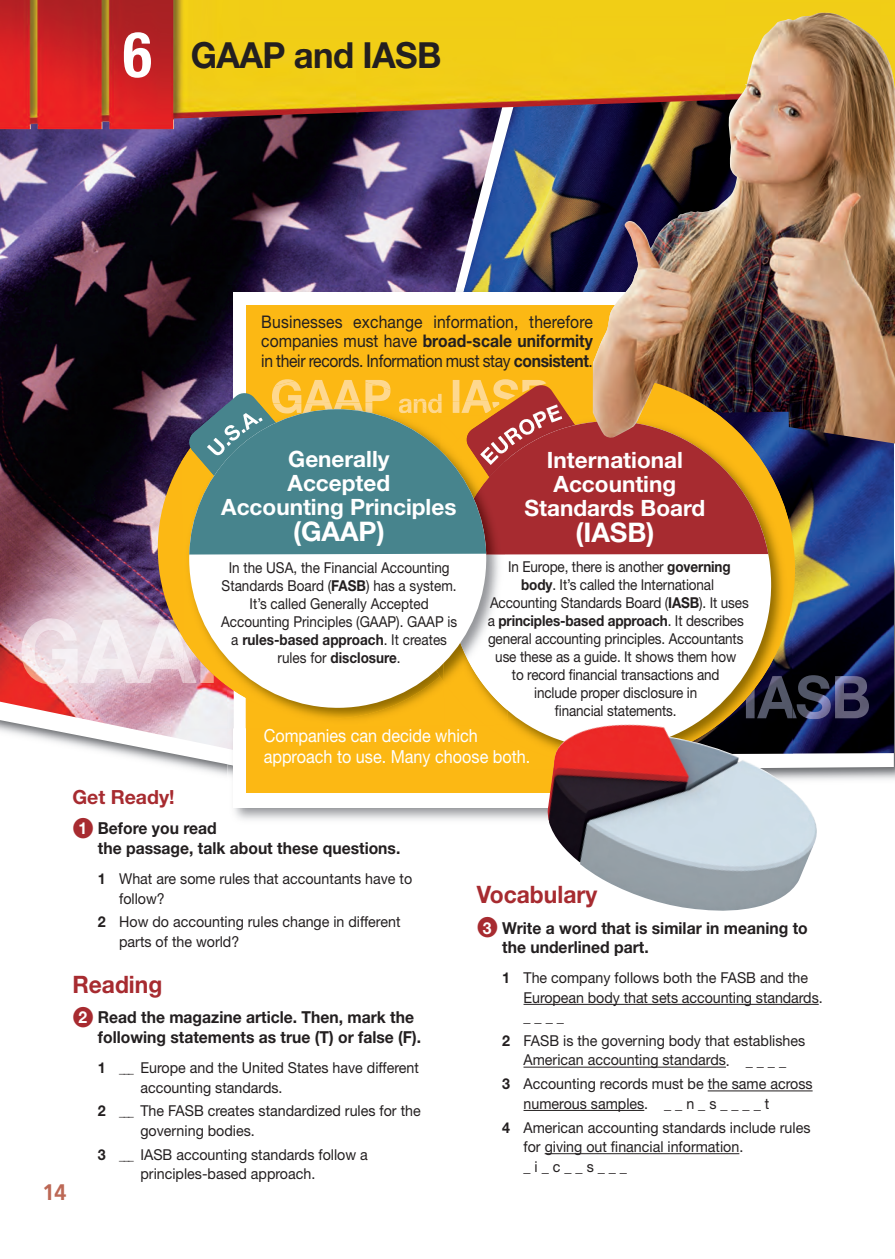
<style>
.page{position:relative;width:895px;height:1259px;background:#fff}
.page>*{position:absolute;margin:0;border:0;box-sizing:border-box;transform-origin:0 0}
.t1{font:700 36px "Helvetica Neue LT Std";letter-spacing:-.02em;color:#231f20;scale:.96 1}
.t2{font:700 27px "Helvetica Neue LT Std";color:#fff}
.t3{font:700 24px "Helvetica Neue LT Std";color:#a72b30;scale:.95 1}
.t4{font:700 22.5px/24px "Helvetica Neue LT Std";color:#fff;text-align:center}
.t5{font:700 22.5px "PF Catalog";color:#bc6855;scale:.95 1}
.t6{font:700 19.5px "Helvetica Neue LT Std";color:#a72b30}
.t7{font:18px/21px "Helvetica Neue LT Std";color:#fff;scale:.9 1}
.t8{font:17.4px/19.5px "Helvetica Neue LT Std";letter-spacing:-.02em;color:#231f20;text-align:justify;scale:.9 1}
.t9{font:700 16.5px/19.5px "Helvetica Neue LT Std";color:#231f20;scale:.95 1}
.t10{font:15px/19.5px "Helvetica Neue LT Std";color:#231f20;scale:.95 1}
.t11{font:15px/18px "Helvetica Neue LT Std";color:#231f20;text-align:center;scale:.9 1}
.s1{font-stretch:condensed;font-size:63px;color:#fff}
.s2{font-weight:700}
.s3{color:#a72b30}
.s4{color:#fff}
.s5{font-size:12px}
</style>
<div class="page">
<svg style="left:154px;top:560px;width:739px;height:220px"></svg>
<img style="left:0;top:129px;width:370px;height:632px">
<img style="left:21px;top:618px;width:135px;height:66px">
<img style="left:370px;top:129px;width:522px;height:626px">
<div style="left:234px;top:292px;width:443px;height:515px;background:#fff"></div>
<div style="left:245px;top:305px;width:420px;height:487px;background:#fcb814"></div>
<svg style="left:156px;top:377px;width:90px;height:343px;background:#b48b6a"></svg>
<img style="left:796px;top:675px;width:72px;height:44px">
<img style="left:0;top:0;width:894px;height:129px">
<img style="left:592px;top:12px;width:302px;height:431px">
<img style="left:713px;top:374px;width:83px;height:345px">
<img style="left:768px;top:412px;width:22px;height:307px">
<svg style="left:507px;top:420px;width:264px;height:325px;fill:#fff"></svg>
<img style="left:183px;top:719px;width:44px;height:10px">
<img style="left:180px;top:404px;width:9px;height:57px">
<img style="left:227px;top:719px;width:7px;height:9px">
<img style="left:181px;top:447px;width:221px;height:272px">
<img style="left:487px;top:556px;width:20px;height:154px">
<svg style="left:188px;top:408px;width:299px;height:300px;fill:#fff"></svg>
<hr style="left:523px;top:1003px;width:295px;height:1px;background:#231f20">
<hr style="left:523px;top:1066px;width:202px;height:1px;background:#231f20">
<hr style="left:707px;top:1090px;width:105px;height:1px;background:#231f20">
<hr style="left:523px;top:1109px;width:121px;height:1px;background:#231f20">
<hr style="left:544px;top:1153px;width:195px;height:1px;background:#231f20">
<img style="left:547px;top:719px;width:282px;height:192px">
<img style="left:592px;top:249px;width:121px;height:130px">
<svg style="left:189px;top:379px;width:579px;height:177px;background:#916f57"></svg>
<h1 class="t1" style="left:123px;top:42px;width:333px"><span class="s1">6</span> GAAP and IASB</h1>
<p class="t8" style="left:261px;top:313px;width:370px">Businesses exchange information, therefore companies must have <span class="s2">broad-scale uniformity </span>in their records. Information must stay <span class="s2">consistent</span>.</p>
<h3 class="t4" style="left:221px;top:449px;width:236px">Generally<br>Accepted<br>Accounting Principles</h3>
<h2 class="t2" style="left:293px;top:522px;width:93px">(GAAP)</h2>
<p class="t11" style="left:221px;top:560px;width:264px">In the USA, the Financial Accounting Standards Board (<span class="s2">FASB</span>) has a system.<br>It’s called Generally Accepted Accounting Principles (GAAP). GAAP is a <span class="s2">rules-based approach</span>. It creates rules for <span class="s2">disclosure</span>.</p>
<h3 class="t4" style="left:524px;top:450px;width:182px">International<br>Accounting<br>Standards Board</h3>
<h2 class="t2" style="left:575px;top:522px;width:80px">(IASB)</h2>
<p class="t11" style="left:487px;top:558px;width:291px">In Europe, there is another <span class="s2">governing body</span>. It’s called the International Accounting Standards Board (<span class="s2">IASB</span>). It uses a <span class="s2">principles-based approach</span>. It describes general accounting principles. Accountants use these as a guide. It shows them how<br>to record financial transactions and<br>include proper disclosure in<br>financial statements.</p>
<p class="t7" style="left:263px;top:726px;width:298px">Companies can decide which approach to use. Many choose both.</p>
<h3 class="t6" style="left:72px;top:790px;width:104px">Get Ready!</h3>
<p class="t9" style="left:98px;top:820px;width:320px;text-indent:-26px"><span class="s3">●</span><span class="s4">1</span> Before you read<br>the passage, talk about these questions.</p>
<p class="t10" style="left:119px;top:870px;width:310px;text-indent:-21px"><span class="s2">1</span> What are some rules that accountants have to follow?</p>
<p class="t10" style="left:119px;top:913px;width:297px;text-indent:-21px"><span class="s2">2</span> How do accounting rules change in different parts of the world?</p>
<h3 class="t3" style="left:72px;top:975px;width:96px">Reading</h3>
<p class="t9" style="left:98px;top:1009px;width:341px;text-indent:-26px"><span class="s3">●</span><span class="s4">2</span> Read the magazine article. Then, mark the following statements as true (T) or false (F).</p>
<p class="t10" style="left:140px;top:1059px;width:294px;text-indent:-43px"><span class="s2">1</span> <span class="s5">___</span> Europe and the United States have different accounting standards.</p>
<p class="t10" style="left:140px;top:1102px;width:296px;text-indent:-43px"><span class="s2">2</span> <span class="s5">___</span> The FASB creates standardized rules for the governing bodies.</p>
<p class="t10" style="left:140px;top:1145px;width:241px;text-indent:-43px"><span class="s2">3</span> <span class="s5">___</span> IASB accounting standards follow a principles-based approach.</p>
<h3 class="t5" style="left:43px;top:1178px;width:27px">14</h3>
<h3 class="t3" style="left:476px;top:886px;width:128px">Vocabulary</h3>
<p class="t9" style="left:502px;top:919px;width:323px;text-indent:-26px"><span class="s3">●</span><span class="s4">3</span> Write a word that is similar in meaning to the underlined part.</p>
<p class="t10" style="left:523px;top:969px;width:316px;text-indent:-21px"><span class="s2">1</span> The company follows both the FASB and the<br>European body that sets accounting standards. _ _ _ _</p>
<p class="t10" style="left:502px;top:1032px;width:320px;text-align:center"><span class="s2">2</span> FASB is the governing body that establishes<br>American accounting standards. _ _ _ _</p>
<p class="t10" style="left:523px;top:1075px;width:305px;text-indent:-21px"><span class="s2">3</span> Accounting records must be the same across numerous samples. _ _ n _ s _ _ _ _ t</p>
<p class="t10" style="left:523px;top:1118px;width:303px;text-indent:-21px"><span class="s2">4</span> American accounting standards include rules for giving out financial information.</p>
</div>
